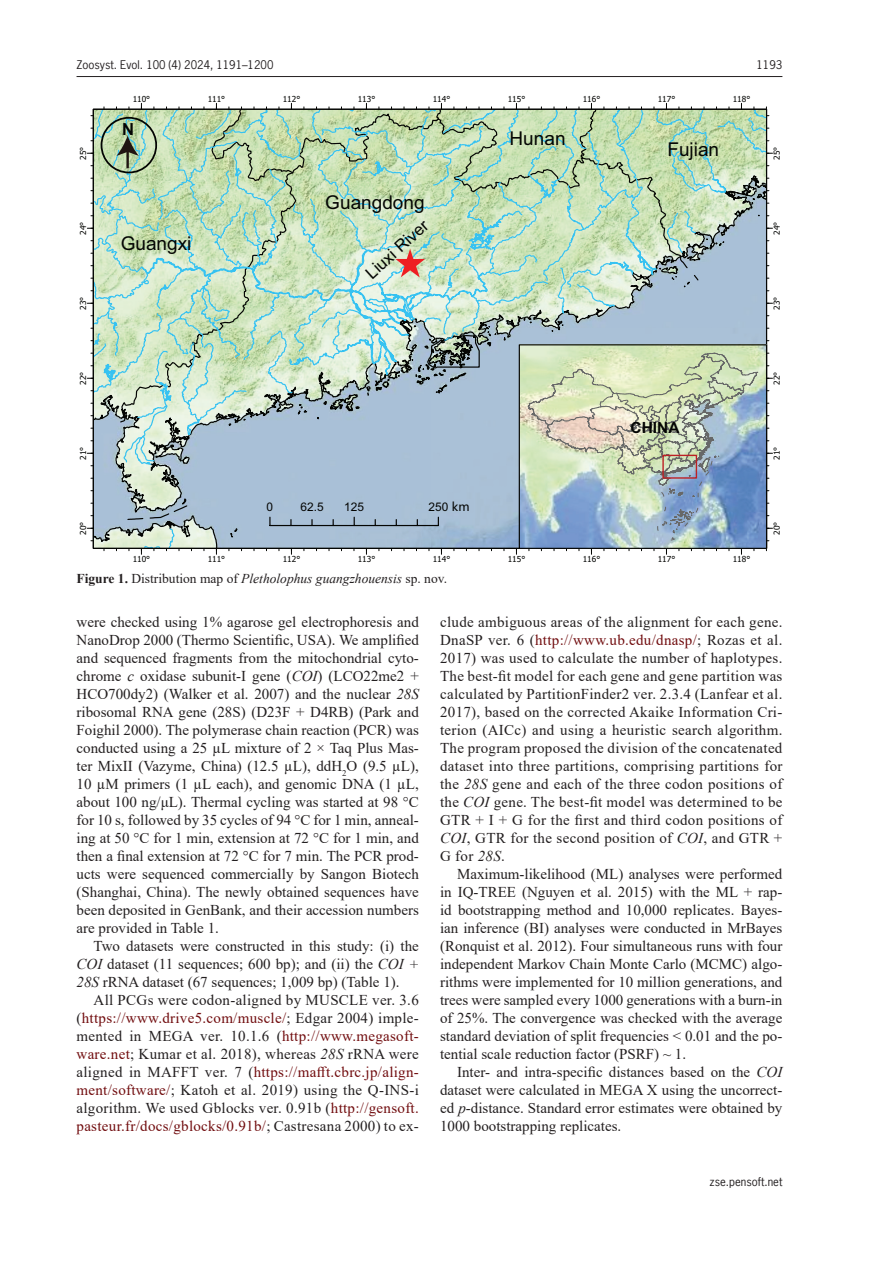
<style>
.page{position:relative;width:893px;height:1263px;background:#fff}
.page>*{position:absolute;margin:0;border:0;box-sizing:border-box;transform-origin:0 0}
.t1{font:19.05px "Arial";color:#040503}
.t2{font:16.65px "Arial";color:#040503}
.t3{font:700 16.65px "Arial";color:#040503}
.t4{font:700 15.45px "Arial";color:#040503}
.Body_text{font:15px/18px "Times New Roman";color:#231f20;text-align:justify}
.Body_text_-_no_indent{font:15px/18px "Times New Roman";color:#231f20;text-align:justify}
.FIG_Caption{font:italic 13.5px "Times New Roman";color:#231f20}
.t5{font:11.85px "Arial";color:#040503}
.t6{font:11.25px "News Gothic Std";color:#231f20}
.t7{font:8.25px "Tahoma";color:#040503}
.s1{font-weight:700;font-style:normal}
.s2{font-style:normal}
.s3{font-style:italic}
.s4{color:#710d0f}
</style>
<div class="page">
<hr style="left:77px;top:76px;width:705px;height:1px;background:#231f20">
<svg style="left:87px;top:103px;width:686px;height:452px;background:#b9d1bc"></svg>
<svg style="left:269px;top:344px;width:499px;height:205px;background:#abbfc3"></svg>
<div style="left:662px;top:455px;width:35px;height:24px;border:1px solid #bd2125"></div>
<hr style="left:126px;top:150px;width:3px;height:18px;background:#201512">
<svg style="left:116px;top:136px;width:23px;height:20px"></svg>
<div style="left:101px;top:117px;width:56px;height:56px;border:2px solid #040503;border-radius:50%"></div>
<svg style="left:453px;top:501px;width:16px;height:10px"></svg>
<p class="t6" style="left:77px;top:58px;width:199px">Zoosyst. Evol. 100 (4) 2024, 1191–1200</p>
<p class="t6" style="left:756px;top:58px;width:27px">1193</p>
<p class="t7" style="left:133px;top:93px;width:19px">110°</p>
<p class="t7" style="left:208px;top:94px;width:19px">111°</p>
<p class="t7" style="left:283px;top:94px;width:19px">112°</p>
<p class="t7" style="left:358px;top:93px;width:19px">113°</p>
<p class="t7" style="left:433px;top:94px;width:19px">114°</p>
<p class="t7" style="left:508px;top:93px;width:19px">115°</p>
<p class="t7" style="left:583px;top:93px;width:19px">116°</p>
<p class="t7" style="left:658px;top:94px;width:19px">117°</p>
<p class="t7" style="left:733px;top:93px;width:19px">118°</p>
<p class="t7" style="left:78px;top:160px;width:15px;rotate:-90deg">25°</p>
<p class="t3" style="left:122px;top:117px;width:14px">N</p>
<p class="t1" style="left:510px;top:125px;width:58px">Hunan</p>
<p class="t1" style="left:667px;top:137px;width:53px">Fujian</p>
<p class="t7" style="left:771px;top:160px;width:15px;rotate:-90deg">25°</p>
<p class="t1" style="left:325px;top:189px;width:101px">Guangdong</p>
<p class="t7" style="left:78px;top:235px;width:15px;rotate:-90deg">24°</p>
<p class="t1" style="left:121px;top:230px;width:72px">Guangxi</p>
<p class="t2" style="left:361px;top:267px;width:79px;rotate:-42deg">Liuxi River</p>
<p class="t7" style="left:771px;top:235px;width:15px;rotate:-90deg">24°</p>
<p class="t7" style="left:78px;top:310px;width:15px;rotate:-90deg">23°</p>
<p class="t7" style="left:771px;top:310px;width:15px;rotate:-90deg">23°</p>
<p class="t7" style="left:78px;top:385px;width:15px;rotate:-90deg">22°</p>
<p class="t7" style="left:78px;top:460px;width:15px;rotate:-90deg">21°</p>
<p class="t7" style="left:78px;top:535px;width:15px;rotate:-90deg">20°</p>
<p class="t5" style="left:267px;top:499px;width:8px">0</p>
<p class="t5" style="left:300px;top:499px;width:25px">62.5</p>
<p class="t5" style="left:344px;top:499px;width:21px">125</p>
<p class="t5" style="left:428px;top:499px;width:21px">250</p>
<p class="t4" style="left:631px;top:417px;width:50px">CHINA</p>
<p class="t7" style="left:133px;top:553px;width:19px">110°</p>
<p class="t7" style="left:208px;top:553px;width:19px">111°</p>
<p class="t7" style="left:283px;top:553px;width:19px">112°</p>
<p class="t7" style="left:358px;top:553px;width:19px">113°</p>
<p class="t7" style="left:433px;top:553px;width:19px">114°</p>
<p class="t7" style="left:508px;top:553px;width:19px">115°</p>
<p class="t7" style="left:583px;top:553px;width:19px">116°</p>
<p class="t7" style="left:658px;top:553px;width:19px">117°</p>
<p class="t7" style="left:733px;top:553px;width:19px">118°</p>
<p class="FIG_Caption" style="left:77px;top:569px;width:372px"><span class="s1">Figure 1.</span> <span class="s2">Distribution map of</span> Pletholophus guangzhouensis <span class="s2">sp. nov.</span></p>
<p class="t7" style="left:771px;top:385px;width:15px;rotate:-90deg">22°</p>
<p class="t7" style="left:771px;top:460px;width:15px;rotate:-90deg">21°</p>
<p class="t7" style="left:771px;top:535px;width:15px;rotate:-90deg">20°</p>
<p class="Body_text_-_no_indent" style="left:77px;top:613px;width:344px">were checked using 1% agarose gel electrophoresis and NanoDrop 2000 (Thermo Scientific, USA). We amplified and sequenced fragments from the mitochondrial cyto&shy;chrome <span class="s3">c</span> oxidase subunit-I gene (<span class="s3">COI</span>) (LCO22me2 + HCO700dy2) (Walker et al. 2007) and the nuclear <span class="s3">28S </span>ribosomal RNA gene (28S) (D23F + D4RB) (Park and Foighil 2000). The polymerase chain reaction (PCR) was conducted using a 25 µL mixture of 2 × Taq Plus Mas&shy;ter MixII (Vazyme, China) (12.5 µL), ddH<sub>2</sub>O (9.5 µL), 10 µM primers (1 µL each), and genomic DNA (1 µL, about 100 ng/μL). Thermal cycling was started at 98 °C for 10 s, followed by 35 cycles of 94 °C for 1 min, anneal&shy;ing at 50 °C for 1 min, extension at 72 °C for 1 min, and then a final extension at 72 °C for 7 min. The PCR prod&shy;ucts were sequenced commercially by Sangon Biotech (Shanghai, China). The newly obtained sequences have been deposited in GenBank, and their accession numbers are provided in Table 1.</p>
<p class="Body_text" style="left:77px;top:937px;width:344px;text-indent:17px">Two datasets were constructed in this study: (i) the <span class="s3">COI</span> dataset (11 sequences; 600 bp); and (ii) the <span class="s3">COI + 28S</span> rRNA dataset (67 sequences; 1,009 bp) (Table 1).</p>
<p class="Body_text" style="left:77px;top:991px;width:344px;text-indent:17px">All PCGs were codon-aligned by MUSCLE ver. 3.6 (<span class="s4">https://www.drive5.com/muscle/</span>; Edgar 2004) imple&shy;mented in MEGA ver. 10.1.6 (<span class="s4">http://www.megasoft&shy;ware.net</span>; Kumar et al. 2018), whereas <span class="s3">28S</span> rRNA were aligned in MAFFT ver. 7 (<span class="s4">https://mafft.cbrc.jp/align&shy;ment/software/</span>; Katoh et al. 2019) using the Q-INS-i algorithm. We used Gblocks ver. 0.91b (<span class="s4">http://gensoft. pasteur.fr/docs/gblocks/0.91b/</span>; Castresana 2000) to ex-</p>
<p class="Body_text" style="left:440px;top:613px;width:344px">clude ambiguous areas of the alignment for each gene.<br>DnaSP ver. 6 (<span class="s4">http://www.ub.edu/dnasp/</span>; Rozas et al.<br>2017) was used to calculate the number of haplotypes.<br>The best-fit model for each gene and gene partition was calculated by PartitionFinder2 ver. 2.3.4 (Lanfear et al.<br>2017), based on the corrected Akaike Information Cri&shy;terion (AICc) and using a heuristic search algorithm.<br>The program proposed the division of the concatenated dataset into three partitions, comprising partitions for the <span class="s3">28S</span> gene and each of the three codon positions of the <span class="s3">COI</span> gene. The best-fit model was determined to be GTR + I + G for the first and third codon positions of <span class="s3">COI</span>, GTR for the second position of <span class="s3">COI</span>, and GTR + G for <span class="s3">28S</span>.</p>
<p class="Body_text" style="left:440px;top:865px;width:344px;text-indent:17px">Maximum‐likelihood (ML) analyses were performed in IQ-TREE (Nguyen et al. 2015) with the ML + rap&shy;id bootstrapping method and 10,000 replicates. Bayes&shy;ian inference (BI) analyses were conducted in MrBayes (Ronquist et al. 2012). Four simultaneous runs with four independent Markov Chain Monte Carlo (MCMC) algo&shy;rithms were implemented for 10 million generations, and trees were sampled every 1000 generations with a burn-in of 25%. The convergence was checked with the average standard deviation of split frequencies &lt; 0.01 and the po&shy;tential scale reduction factor (PSRF) ~ 1.</p>
<p class="Body_text" style="left:440px;top:1063px;width:344px;text-indent:17px">Inter- and intra-specific distances based on the <span class="s3">COI </span>dataset were calculated in MEGA X using the uncorrect&shy;ed <span class="s3">p</span>-distance. Standard error estimates were obtained by 1000 bootstrapping replicates.</p>
<p class="t6" style="left:710px;top:1175px;width:74px">zse.pensoft.net</p>
</div>
